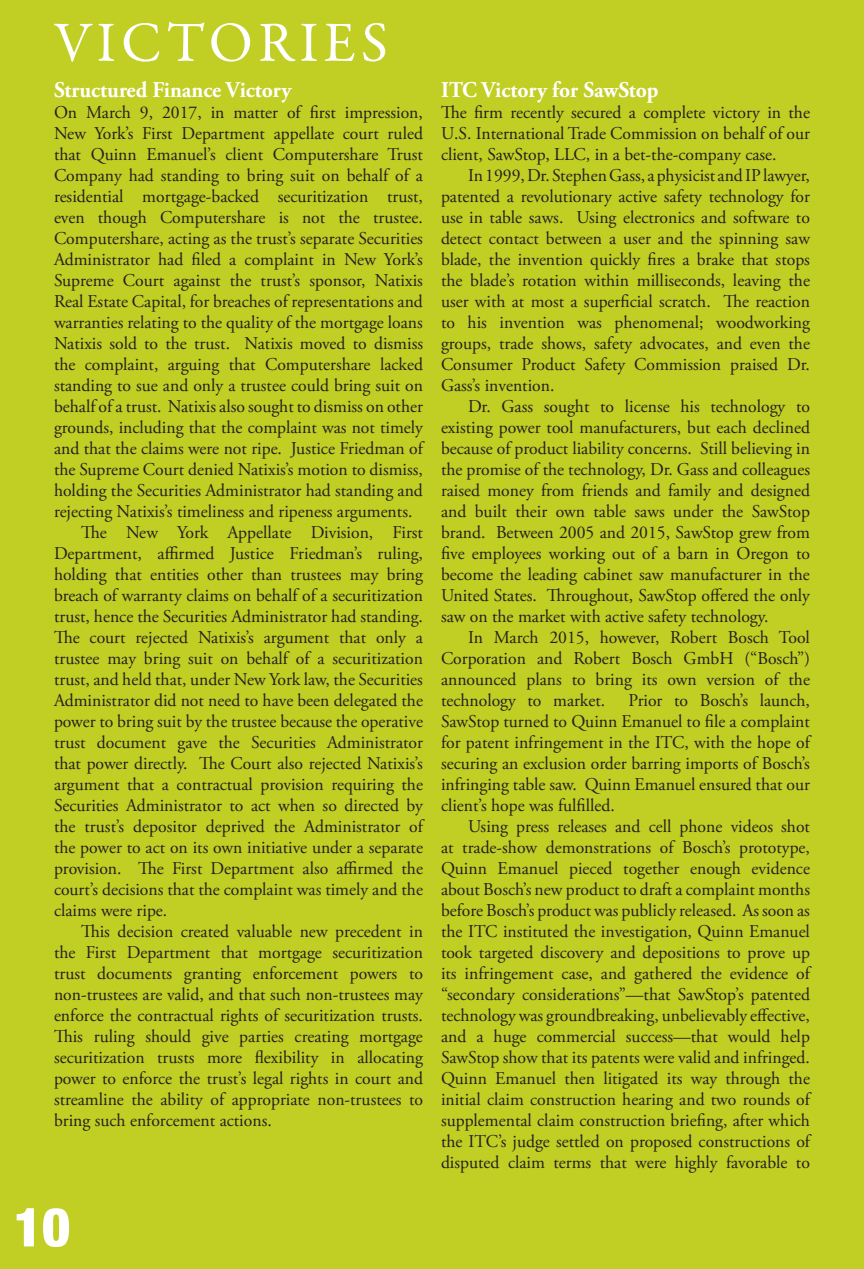
<style>
.page{position:relative;width:864px;height:1269px;background:#c1ce23}
.page>*{position:absolute;margin:0;border:0;box-sizing:border-box;transform-origin:0 0}
.t1{font:57px "Garamond Premr Pro";letter-spacing:.09em;color:#fff}
.t2{font:900 condensed 54px "Helvetica Neue";color:#fff}
.QE_-_Main_Article_St{font:700 22.5px "Adobe Garamond Pro";color:#fff;scale:.96 1}
.QE_-_Main_Article_St-2{font:18px/21px "Adobe Garamond Pro";color:#231f20;text-align:justify}
</style>
<div class="page">
<p class="t1" style="left:54px;top:8px;width:335px">VICTORIES</p>
<p class="QE_-_Main_Article_St" style="left:54px;top:77px;width:249px">Structured Finance Victory</p>
<p class="QE_-_Main_Article_St-2" style="left:54px;top:103px;width:371px">On March 9, 2017, in matter of first impression, New York’s First Department appellate court ruled that Quinn Emanuel’s client Computershare Trust Company had standing to bring suit on behalf of a residential mortgage-backed securitization trust, even though Computershare is not the trustee.<br>Computershare, acting as the trust’s separate Securities Administrator had filed a complaint in New York’s Supreme Court against the trust’s sponsor, Natixis Real Estate Capital, for breaches of representations and warranties relating to the quality of the mortgage loans Natixis sold to the trust. Natixis moved to dismiss the complaint, arguing that Computershare lacked standing to sue and only a trustee could bring suit on behalf of a trust. Natixis also sought to dismiss on other grounds, including that the complaint was not timely and that the claims were not ripe. Justice Friedman of the Supreme Court denied Natixis’s motion to dismiss, holding the Securities Administrator had standing and rejecting Natixis’s timeliness and ripeness arguments.</p>
<p class="QE_-_Main_Article_St-2" style="left:54px;top:523px;width:371px;text-indent:27px">The New York Appellate Division, First Department, affirmed Justice Friedman’s ruling, holding that entities other than trustees may bring breach of warranty claims on behalf of a securitization trust, hence the Securities Administrator had standing.<br>The court rejected Natixis’s argument that only a trustee may bring suit on behalf of a securitization trust, and held that, under New York law, the Securities Administrator did not need to have been delegated the power to bring suit by the trustee because the operative trust document gave the Securities Administrator that power directly. The Court also rejected Natixis’s argument that a contractual provision requiring the Securities Administrator to act when so directed by the trust’s depositor deprived the Administrator of the power to act on its own initiative under a separate provision. The First Department also affirmed the court’s decisions that the complaint was timely and the claims were ripe.</p>
<p class="QE_-_Main_Article_St-2" style="left:54px;top:922px;width:371px;text-indent:27px">This decision created valuable new precedent in the First Department that mortgage securitization trust documents granting enforcement powers to non-trustees are valid, and that such non-trustees may enforce the contractual rights of securitization trusts.<br>This ruling should give parties creating mortgage securitization trusts more flexibility in allocating power to enforce the trust’s legal rights in court and streamline the ability of appropriate non-trustees to bring such enforcement actions.</p>
<p class="t2" style="left:14px;top:1194px;width:58px">10</p>
<p class="QE_-_Main_Article_St" style="left:441px;top:77px;width:228px">ITC Victory for SawStop</p>
<p class="QE_-_Main_Article_St-2" style="left:441px;top:103px;width:371px">The firm recently secured a complete victory in the U.S. International Trade Commission on behalf of our client, SawStop, LLC, in a bet-the-company case.</p>
<p class="QE_-_Main_Article_St-2" style="left:441px;top:166px;width:371px;text-indent:27px">In 1999, Dr. Stephen Gass, a physicist and IP lawyer, patented a revolutionary active safety technology for use in table saws. Using electronics and software to detect contact between a user and the spinning saw blade, the invention quickly fires a brake that stops the blade’s rotation within milliseconds, leaving the user with at most a superficial scratch. The reaction to his invention was phenomenal; woodworking groups, trade shows, safety advocates, and even the Consumer Product Safety Commission praised Dr.<br>Gass’s invention.</p>
<p class="QE_-_Main_Article_St-2" style="left:441px;top:397px;width:371px;text-indent:27px">Dr. Gass sought to license his technology to existing power tool manufacturers, but each declined because of product liability concerns. Still believing in the promise of the technology, Dr. Gass and colleagues raised money from friends and family and designed and built their own table saws under the SawStop brand. Between 2005 and 2015, SawStop grew from five employees working out of a barn in Oregon to become the leading cabinet saw manufacturer in the United States. Throughout, SawStop offered the only saw on the market with active safety technology.</p>
<p class="QE_-_Main_Article_St-2" style="left:441px;top:628px;width:371px;text-indent:27px">In March 2015, however, Robert Bosch Tool Corporation and Robert Bosch GmbH (“Bosch”) announced plans to bring its own version of the technology to market.</p>
<p class="QE_-_Main_Article_St-2" style="left:441px;top:691px;width:371px;text-indent:188px">Prior to Bosch’s launch, SawStop turned to Quinn Emanuel to file a complaint for patent infringement in the ITC, with the hope of securing an exclusion order barring imports of Bosch’s infringing table saw. Quinn Emanuel ensured that our client’s hope was fulfilled.</p>
<p class="QE_-_Main_Article_St-2" style="left:441px;top:817px;width:371px;text-indent:27px">Using press releases and cell phone videos shot at trade-show demonstrations of Bosch’s prototype, Quinn Emanuel pieced together enough evidence about Bosch’s new product to draft a complaint months before Bosch’s product was publicly released. As soon as the ITC instituted the investigation, Quinn Emanuel took targeted discovery and depositions to prove up its infringement case, and gathered the evidence of “secondary considerations”—that SawStop’s patented technology was groundbreaking, unbelievably effective, and a huge commercial success—that would help SawStop show that its patents were valid and infringed.<br>Quinn Emanuel then litigated its way through the initial claim construction hearing and two rounds of supplemental claim construction briefing, after which the ITC’s judge settled on proposed constructions of disputed claim terms that were highly favorable to</p>
</div>
